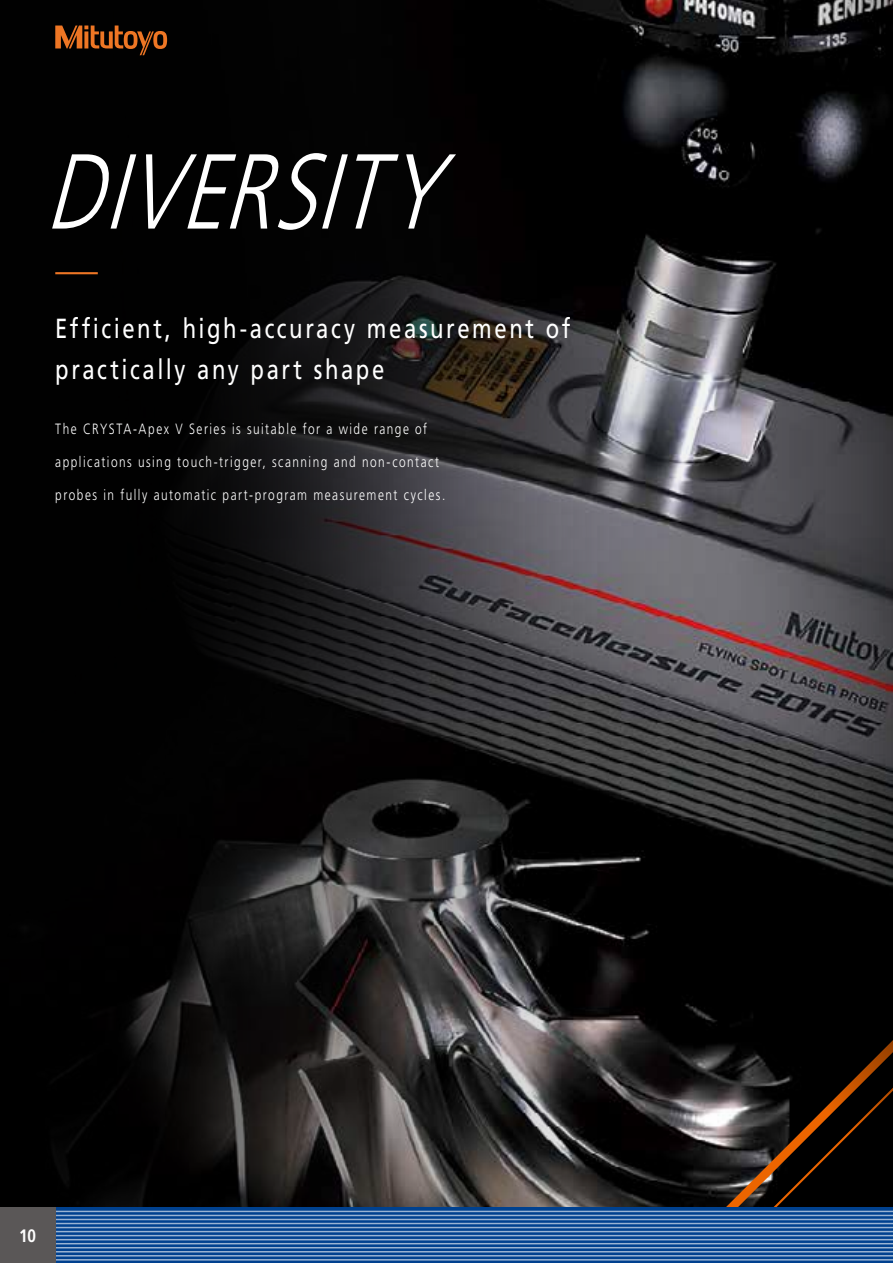
<style>
.page{position:relative;width:893px;height:1263px;background:#fff}
.page>*{position:absolute;margin:0;border:0;box-sizing:border-box;transform-origin:0 0}
.t1{font:italic 300 106.35px "Mitutoyo Frutiger";color:#fff}
.t2{font:27.6px/40.3px "Mitutoyo Frutiger";letter-spacing:.09em;color:#fff}
.t3{font:700 18px "Mitutoyo Frutiger";color:#fff}
.t4{font:300 14.85px "Mitutoyo Frutiger";letter-spacing:.1em;color:#fff}
</style>
<div class="page">
<img style="left:0;top:0;width:893px;height:1208px">
<svg style="left:665px;top:838px;width:228px;height:370px;background:#0c0c0c"></svg>
<svg style="left:674px;top:890px;width:219px;height:318px;background:#14100d"></svg>
<svg style="left:55px;top:1208px;width:838px;height:55px;background:#185299"></svg>
<hr style="left:0;top:1211px;width:893px;height:1px;background:#fff">
<hr style="left:0;top:1215px;width:893px;height:1px;background:#fff">
<hr style="left:0;top:1219px;width:893px;height:1px;background:#fff">
<hr style="left:0;top:1223px;width:893px;height:1px;background:#fff">
<hr style="left:0;top:1227px;width:893px;height:1px;background:#fff">
<hr style="left:0;top:1231px;width:893px;height:1px;background:#fff">
<hr style="left:0;top:1235px;width:893px;height:1px;background:#fff">
<hr style="left:0;top:1239px;width:893px;height:1px;background:#fff">
<hr style="left:0;top:1243px;width:893px;height:1px;background:#fff">
<hr style="left:0;top:1247px;width:893px;height:1px;background:#fff">
<hr style="left:0;top:1251px;width:893px;height:1px;background:#fff">
<hr style="left:0;top:1255px;width:893px;height:1px;background:#fff">
<hr style="left:0;top:1259px;width:893px;height:1px;background:#fff">
<div style="left:0;top:1208px;width:55px;height:55px;background:#5a5757"></div>
<svg style="left:55px;top:26px;width:112px;height:29px;background:#5d2e0e"></svg>
<hr style="left:55px;top:272px;width:43px;height:2px;background:#ee7625">
<h1 class="t1" style="left:45px;top:130px;width:427px">DIVERSITY</h1>
<h2 class="t2" style="left:55px;top:308px;width:517px">Efficient, high-accuracy measurement of practically any part shape</h2>
<p class="t4" style="left:55px;top:420px;width:373px">The CRYSTA-Apex V Series is suitable for a wide range of</p>
<p class="t4" style="left:55px;top:453px;width:385px">applications using touch-trigger, scanning and non-contact</p>
<p class="t4" style="left:55px;top:486px;width:392px">probes in fully automatic part-program measurement cycles.</p>
<p class="t3" style="left:19px;top:1225px;width:19px">10</p>
</div>
